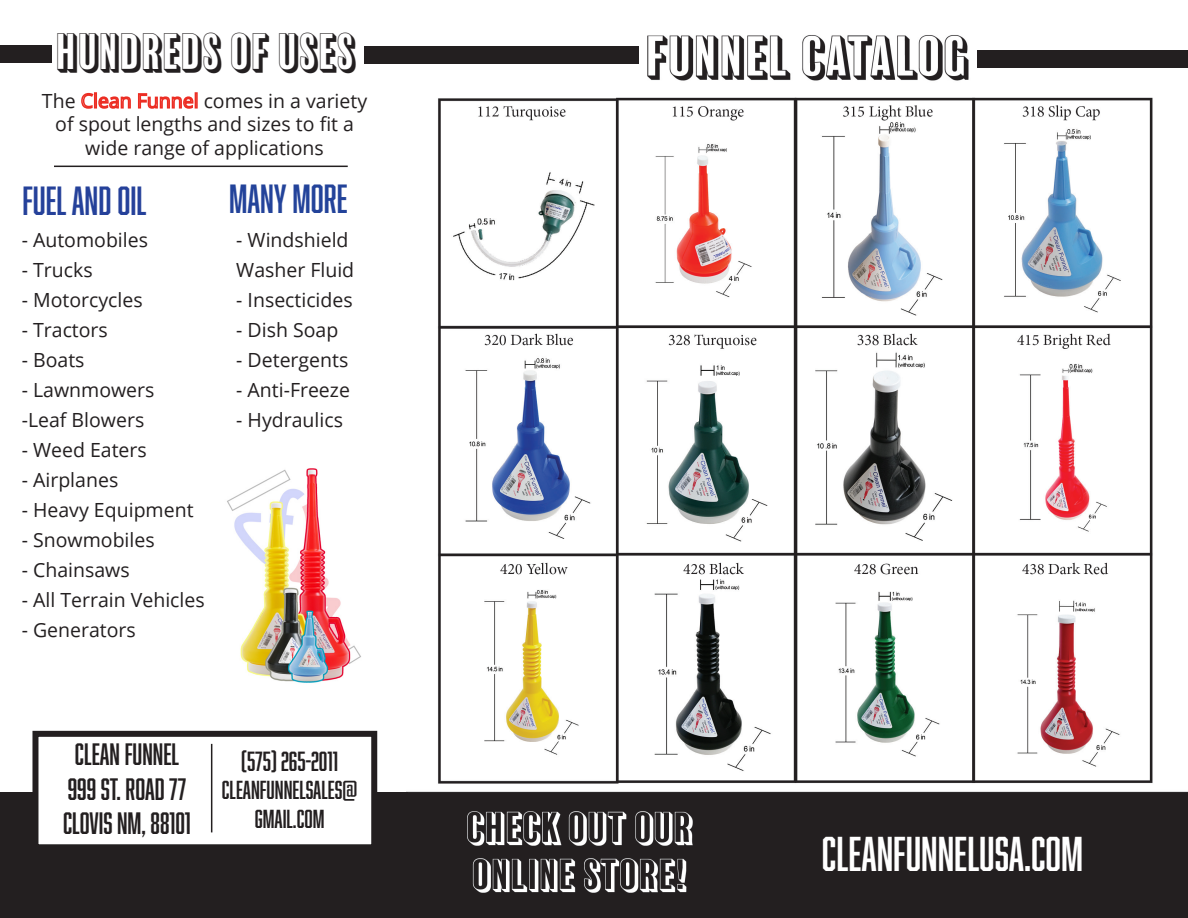
<style>
.page{position:relative;width:1188px;height:918px;background:#fff}
.page>*{position:absolute;margin:0;border:0;box-sizing:border-box;transform-origin:0 0}
.t1{font:46.5px "Balboa Plus Primary";color:#231f20}
.t2{font:45px "Abolition";color:#fff}
.t3{font:37.5px "Abolition";color:#25419a}
.t4{font:37.5px "Abolition";color:#23439a}
.t5{font:28.5px "Abolition";color:#231f20}
.t6{font:25.5px "Abolition";color:#231f20}
.t7{font:24px "Abolition";color:#231f20}
.t8{font:19.5px/23.4px "Open Sans";color:#231f20;text-align:center}
.s1{color:#ec2d23}
</style>
<div class="page">
<img style="left:407px;top:35px;width:781px;height:883px">
<div style="left:364px;top:46px;width:275px;height:18px;background:#231f20"></div>
<div style="left:978px;top:51px;width:210px;height:17px;background:#231f20"></div>
<div style="left:0;top:45px;width:51px;height:18px;background:#231f20"></div>
<div style="left:0;top:792px;width:408px;height:126px;background:#231f20"></div>
<hr style="left:54px;top:166px;width:294px;height:1px;background:#231f20">
<div style="left:35px;top:734px;width:339px;height:113px;background:#fff"></div>
<div style="left:32px;top:731px;width:345px;height:119px;border:6px solid #231f20"></div>
<hr style="left:211px;top:744px;width:1px;height:88px;background:#231f20">
<img style="left:227px;top:468px;width:134px;height:215px">
<div style="left:747px;top:794px;width:437px;height:124px;background:#231f20"></div>
<p class="t1" style="left:56px;top:26px;width:302px">HUNDREDS OF USES</p>
<p class="t8" style="left:42px;top:89px;width:327px">The <span class="s1">Clean Funnel</span> comes in a variety of spout lengths and sizes to fit a wide range of applications</p>
<p class="t3" style="left:22px;top:179px;width:126px">FUEL AND OIL</p>
<p class="t4" style="left:229px;top:177px;width:120px">MANY MORE</p>
<p class="t8" style="left:22px;top:228px;width:128px">- Automobiles</p>
<p class="t8" style="left:22px;top:258px;width:72px">- Trucks</p>
<p class="t8" style="left:22px;top:288px;width:122px">- Motorcycles</p>
<p class="t8" style="left:22px;top:318px;width:88px">- Tractors</p>
<p class="t8" style="left:22px;top:348px;width:64px">- Boats</p>
<p class="t8" style="left:22px;top:378px;width:134px">- Lawnmowers</p>
<p class="t8" style="left:22px;top:408px;width:124px">-Leaf Blowers</p>
<p class="t8" style="left:22px;top:438px;width:127px">- Weed Eaters</p>
<p class="t8" style="left:22px;top:468px;width:98px">- Airplanes</p>
<p class="t8" style="left:22px;top:498px;width:173px">- Heavy Equipment</p>
<p class="t8" style="left:22px;top:528px;width:134px">- Snowmobiles</p>
<p class="t8" style="left:22px;top:558px;width:109px">- Chainsaws</p>
<p class="t8" style="left:22px;top:588px;width:184px">- All Terrain Vehicles</p>
<p class="t8" style="left:22px;top:618px;width:116px">- Generators</p>
<p class="t8" style="left:236px;top:225px;width:119px;line-height:30px;text-align:left">- Windshield<br>Washer Fluid</p>
<p class="t8" style="left:236px;top:288px;width:118px">- Insecticides</p>
<p class="t8" style="left:236px;top:318px;width:104px">- Dish Soap</p>
<p class="t8" style="left:236px;top:348px;width:114px">- Detergents</p>
<p class="t8" style="left:236px;top:378px;width:115px">- Anti-Freeze</p>
<p class="t8" style="left:236px;top:408px;width:108px">- Hydraulics</p>
<p class="t5" style="left:75px;top:738px;width:106px">CLEAN FUNNEL</p>
<p class="t5" style="left:68px;top:772px;width:120px">999 ST. ROAD 77</p>
<p class="t5" style="left:63px;top:806px;width:129px">CLOVIS NM, 88101</p>
<p class="t6" style="left:241px;top:746px;width:98px">(575) 265-2011</p>
<p class="t7" style="left:222px;top:776px;width:137px">CLEANFUNNELSALES@</p>
<p class="t7" style="left:255px;top:805px;width:71px">GMAIL.COM</p>
<p class="t2" style="left:822px;top:828px;width:263px">CLEANFUNNELUSA.COM</p>
</div>
